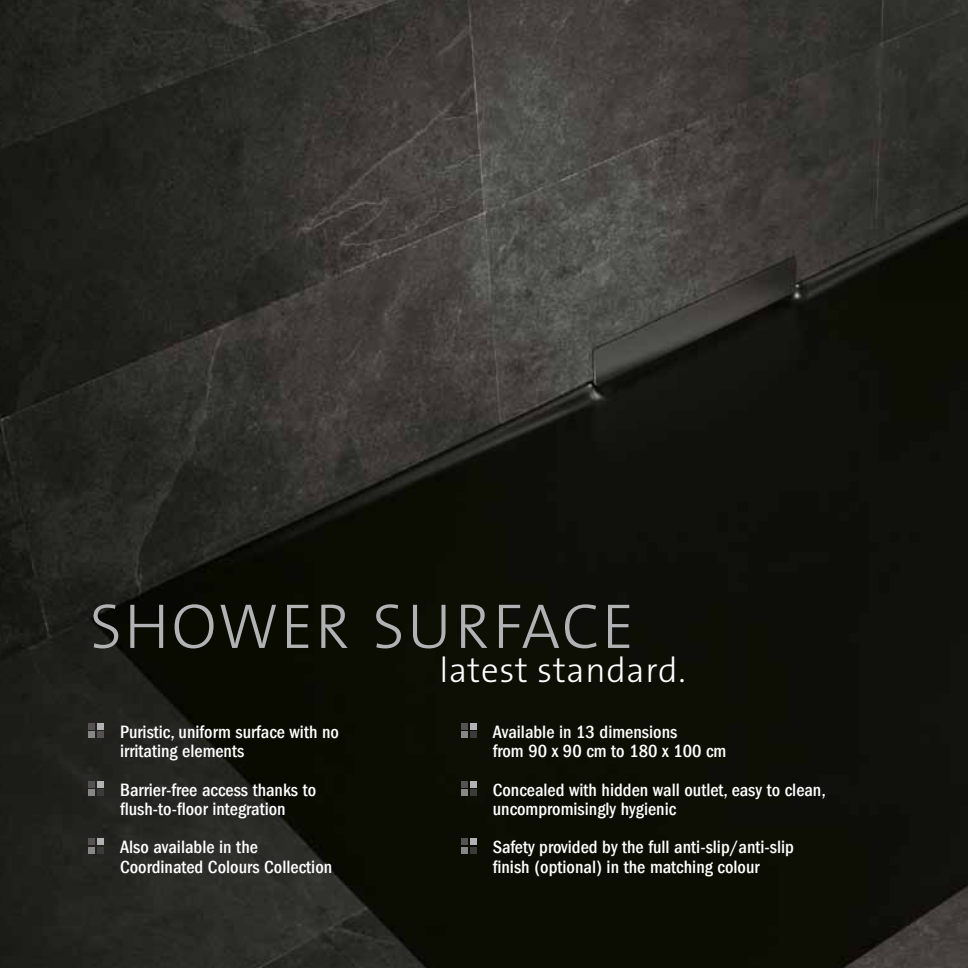
<style>
.page{position:relative;width:968px;height:968px;background:#fff}
.page>*{position:absolute;margin:0;border:0;box-sizing:border-box;transform-origin:0 0}
.t1{font:63.88px "The Sans LP3 Lig";letter-spacing:.035em;color:#b1b2b3}
.t2{font:35px "The Sans LP3 Lig";letter-spacing:.02em;color:#fff}
.t3{font:500 condensed 18.38px/19.2px "Franklin Gothic LT Com";color:#fff}
</style>
<div class="page">
<img style="left:0;top:0;width:967px;height:967px">
<div style="left:88px;top:723px;width:7px;height:6px;background:#565153"></div>
<div style="left:88px;top:731px;width:7px;height:6px;background:#878786"></div>
<svg style="left:97px;top:723px;width:6px;height:14px"></svg>
<div style="left:88px;top:780px;width:7px;height:7px;background:#565153"></div>
<div style="left:88px;top:789px;width:7px;height:6px;background:#878786"></div>
<div style="left:97px;top:780px;width:6px;height:7px;background:#b1b2b3"></div>
<svg style="left:97px;top:789px;width:6px;height:6px"></svg>
<div style="left:88px;top:838px;width:7px;height:6px;background:#565153"></div>
<div style="left:88px;top:847px;width:7px;height:6px;background:#878786"></div>
<svg style="left:97px;top:838px;width:6px;height:15px"></svg>
<svg style="left:461px;top:723px;width:6px;height:14px"></svg>
<div style="left:469px;top:723px;width:7px;height:6px;background:#b1b2b3"></div>
<div style="left:469px;top:731px;width:7px;height:6px;background:#3b3b3a"></div>
<div style="left:461px;top:780px;width:6px;height:7px;background:#565153"></div>
<svg style="left:461px;top:789px;width:6px;height:6px"></svg>
<div style="left:469px;top:780px;width:7px;height:7px;background:#b1b2b3"></div>
<div style="left:469px;top:789px;width:7px;height:6px;background:#3b3b3a"></div>
<svg style="left:461px;top:838px;width:6px;height:15px"></svg>
<div style="left:469px;top:838px;width:7px;height:6px;background:#b1b2b3"></div>
<div style="left:469px;top:847px;width:7px;height:6px;background:#3b3b3a"></div>
<h1 class="t1" style="left:90px;top:585px;width:79px">SHOWER</h1>
<h1 class="t1" style="left:372px;top:585px;width:252px">SURFACE</h1>
<h2 class="t2" style="left:439px;top:647px;width:248px">latest standard.</h2>
<p class="t3" style="left:120px;top:722px;width:220px">Puristic, uniform surface with no irritating elements</p>
<p class="t3" style="left:120px;top:780px;width:198px">Barrier-free access thanks to flush-to-floor integration</p>
<p class="t3" style="left:120px;top:837px;width:214px">Also available in the<br>Coordinated Colours Collection</p>
<p class="t3" style="left:492px;top:722px;width:235px">Available in 13 dimensions<br>from 90 x 90 cm to 180 x 100 cm</p>
<p class="t3" style="left:492px;top:780px;width:334px">Concealed with hidden wall outlet, easy to clean, uncompromisingly hygienic</p>
<p class="t3" style="left:492px;top:837px;width:303px">Safety provided by the full anti-slip/anti-slip finish (optional) in the matching colour</p>
</div>
